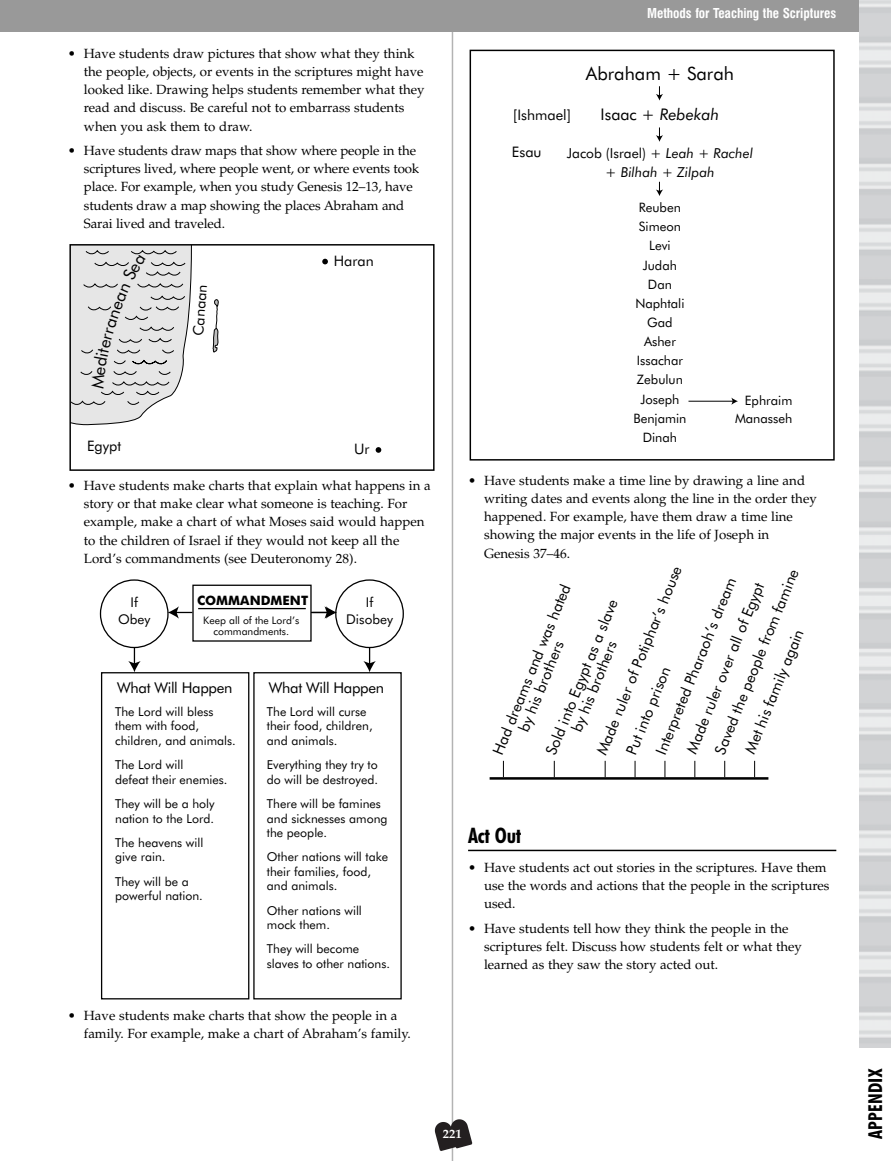
<style>
.page{position:relative;width:891px;height:1161px;background:#fff}
.page>*{position:absolute;margin:0;border:0;box-sizing:border-box;transform-origin:0 0}
.t1{font:700 condensed 21.45px "Futura BT";letter-spacing:-.01em;color:#000}
.t2{font:700 condensed 19.2px "Futura BT";letter-spacing:.01em;color:#000}
.t3{font:18.3px "Futura BT";color:#000}
.t4{font:italic 16.05px "Futura BT";color:#000}
.t5{font:15px/15px "Futura BT";color:#000}
.t6{font:14.85px "Futura BT";letter-spacing:-.02em;color:#000}
.t7{font:14.55px "Futura BT";color:#000}
.t8{font:14.4px "Futura BT";color:#000}
.t9{font:italic 13.8px/18.3px "Futura BT";color:#000;text-align:center}
.t10{font:13.5px/16.6px "Futura BT";color:#000;text-align:center}
.t11{font:13.35px/18.1px "Palatino";color:#000}
.t12{font:700 condensed 13.35px "Swiss 721 BT";letter-spacing:-.005em;color:#fff}
.t13{font:13.05px/19.2px "Futura BT";color:#000;text-align:center}
.t14{font:700 12.9px "Futura BT";color:#000}
.t15{font:700 12.6px "Palatino";color:#fff}
.t16{font:12.3px/14.2px "Futura BT";color:#000}
.t17{font:10.35px/10.9px "Futura BT";color:#000;text-align:center}
.s1{font-style:normal}
</style>
<div class="page">
<hr style="left:452px;top:12px;width:1px;height:1149px;background:#b3b3b3">
<hr style="left:468px;top:850px;width:368px;height:1px;background:#000">
<hr style="left:490px;top:777px;width:278px;height:3px;background:#000">
<svg style="left:503px;top:761px;width:1px;height:16px"></svg>
<svg style="left:554px;top:761px;width:1px;height:16px"></svg>
<svg style="left:605px;top:761px;width:1px;height:16px"></svg>
<svg style="left:635px;top:761px;width:1px;height:16px"></svg>
<svg style="left:665px;top:761px;width:1px;height:16px"></svg>
<svg style="left:695px;top:761px;width:1px;height:16px"></svg>
<svg style="left:724px;top:761px;width:1px;height:16px"></svg>
<svg style="left:754px;top:761px;width:1px;height:16px"></svg>
<svg style="left:656px;top:86px;width:7px;height:15px"></svg>
<svg style="left:656px;top:127px;width:7px;height:15px"></svg>
<svg style="left:656px;top:182px;width:7px;height:14px"></svg>
<hr style="left:689px;top:401px;width:44px;height:1px;background:#000">
<svg style="left:731px;top:398px;width:7px;height:7px"></svg>
<div style="left:470px;top:50px;width:365px;height:411px;border:1px solid #000"></div>
<div style="left:100px;top:579px;width:69px;height:69px;border:1px solid #000;border-radius:50%"></div>
<div style="left:335px;top:579px;width:69px;height:69px;border:1px solid #000;border-radius:50%"></div>
<svg style="left:168px;top:584px;width:169px;height:58px"></svg>
<svg style="left:128px;top:648px;width:13px;height:24px"></svg>
<svg style="left:363px;top:648px;width:13px;height:24px"></svg>
<div style="left:101px;top:672px;width:148px;height:327px;background:#fff;border:1px solid #000"></div>
<div style="left:253px;top:672px;width:149px;height:327px;background:#fff;border:1px solid #000"></div>
<hr style="left:198px;top:608px;width:108px;height:1px;background:#000">
<svg style="left:322px;top:259px;width:6px;height:5px"></svg>
<svg style="left:376px;top:447px;width:5px;height:6px"></svg>
<svg style="left:212px;top:299px;width:7px;height:53px"></svg>
<div style="left:69px;top:244px;width:366px;height:227px;border:1px solid #000"></div>
<div style="left:0;top:0;width:891px;height:32px;background:#999"></div>
<svg style="left:435px;top:1119px;width:37px;height:32px"></svg>
<img style="left:859px;top:0;width:32px;height:1048px">
<svg style="left:71px;top:246px;width:121px;height:180px;background:#dcdcdc"></svg>
<p class="t11" style="left:84px;top:46px;width:342px;text-indent:-16px">• Have students draw pictures that show what they think the people, objects, or events in the scriptures might have looked like. Drawing helps students remember what they read and discuss. Be careful not to embarrass students when you ask them to draw.</p>
<p class="t11" style="left:84px;top:143px;width:337px;text-indent:-16px">• Have students draw maps that show where people in the scriptures lived, where people went, or where events took place. For example, when you study Genesis 12–13, have students draw a map showing the places Abraham and Sarai lived and traveled.</p>
<p class="t8" style="left:87px;top:440px;width:36px">Egypt</p>
<p class="t8" style="left:192px;top:335px;width:53px;rotate:-86deg">Canaan</p>
<p class="t8" style="left:334px;top:254px;width:41px">Haran</p>
<p class="t8" style="left:354px;top:443px;width:17px">Ur</p>
<p class="t11" style="left:84px;top:478px;width:348px;text-indent:-16px">• Have students make charts that explain what happens in a story or that make clear what someone is teaching. For example, make a chart of what Moses said would happen to the children of Israel if they would not keep all the Lord’s commandments (see Deuteronomy 28).</p>
<p class="t14" style="left:197px;top:595px;width:113px">COMMANDMENT</p>
<p class="t17" style="left:203px;top:616px;width:98px">Keep all of the Lord’s commandments.</p>
<p class="t10" style="left:118px;top:596px;width:34px">If<br>Obey</p>
<p class="t10" style="left:346px;top:596px;width:48px">If<br>Disobey</p>
<p class="t6" style="left:117px;top:681px;width:117px">What Will Happen</p>
<p class="t16" style="left:115px;top:706px;width:122px">The Lord will bless them with food, children, and animals.</p>
<p class="t16" style="left:115px;top:759px;width:114px">The Lord will<br>defeat their enemies.</p>
<p class="t16" style="left:115px;top:798px;width:101px">They will be a holy nation to the Lord.</p>
<p class="t16" style="left:115px;top:837px;width:90px">The heavens will give rain.</p>
<p class="t16" style="left:115px;top:876px;width:89px">They will be a powerful nation.</p>
<p class="t6" style="left:269px;top:681px;width:117px">What Will Happen</p>
<p class="t16" style="left:267px;top:706px;width:107px">The Lord will curse their food, children, and animals.</p>
<p class="t16" style="left:267px;top:759px;width:113px">Everything they try to do will be destroyed.</p>
<p class="t16" style="left:267px;top:798px;width:122px">There will be famines and sicknesses among the people.</p>
<p class="t16" style="left:267px;top:851px;width:123px">Other nations will take their families, food, and animals.</p>
<p class="t16" style="left:267px;top:905px;width:97px">Other nations will mock them.</p>
<p class="t16" style="left:267px;top:943px;width:125px">They will become slaves to other nations.</p>
<p class="t11" style="left:84px;top:1008px;width:328px;text-indent:-16px">• Have students make charts that show the people in a family. For example, make a chart of Abraham’s family.</p>
<p class="t12" style="left:647px;top:8px;width:191px">Methods for Teaching the Scriptures</p>
<h3 class="t3" style="left:586px;top:65px;width:150px">Abraham + Sarah</h3>
<p class="t7" style="left:513px;top:108px;width:59px">[Ishmael]</p>
<p class="t4" style="left:601px;top:107px;width:120px"><span class="s1">Isaac +</span> Rebekah</p>
<p class="t7" style="left:512px;top:146px;width:31px">Esau</p>
<p class="t9" style="left:567px;top:145px;width:188px"><span class="s1">Jacob (Israel) +</span> Leah <span class="s1">+</span> Rachel <span class="s1">+</span> Bilhah <span class="s1">+</span> Zilpah</p>
<p class="t13" style="left:635px;top:200px;width:51px">Reuben<br>Simeon<br>Levi<br>Judah<br>Dan<br>Naphtali<br>Gad<br>Asher<br>Issachar<br>Zebulun<br>Joseph</p>
<p class="t13" style="left:745px;top:392px;width:49px">Ephraim</p>
<p class="t13" style="left:633px;top:411px;width:55px">Benjamin</p>
<p class="t13" style="left:735px;top:411px;width:59px">Manasseh</p>
<p class="t13" style="left:643px;top:430px;width:36px">Dinah</p>
<p class="t11" style="left:484px;top:473px;width:334px;text-indent:-16px">• Have students make a time line by drawing a line and writing dates and events along the line in the order they happened. For example, have them draw a time line showing the major events in the life of Joseph in Genesis 37–46.</p>
<p class="t5" style="left:594px;top:739px;width:193px;line-height:27.3px;text-indent:-12px;rotate:-68deg">Made ruler of Potiphar’s house<br>Put into prison</p>
<p class="t5" style="left:714px;top:752px;width:200px;rotate:-68deg">Saved the people from famine</p>
<p class="t5" style="left:655px;top:752px;width:191px;rotate:-68deg">Interpreted Pharaoh’s dream</p>
<p class="t5" style="left:686px;top:751px;width:184px;rotate:-68deg">Made ruler over all of Egypt</p>
<p class="t5" style="left:504px;top:723px;width:153px;text-indent:-31px;rotate:-68deg">Had dreams and was hated by his brothers</p>
<p class="t5" style="left:545px;top:752px;width:169px;text-align:center;rotate:-68deg">Sold into Egypt as a slave by his brothers</p>
<p class="t5" style="left:744px;top:751px;width:135px;rotate:-68deg">Met his family again</p>
<h1 class="t1" style="left:468px;top:826px;width:55px">Act Out</h1>
<p class="t11" style="left:484px;top:860px;width:347px;text-indent:-16px">• Have students act out stories in the scriptures. Have them use the words and actions that the people in the scriptures used.</p>
<p class="t11" style="left:484px;top:921px;width:319px;text-indent:-16px">• Have students tell how they think the people in the scriptures felt. Discuss how students felt or what they learned as they saw the story acted out.</p>
<p class="t15" style="left:443px;top:1129px;width:20px">221</p>
<h2 class="t2" style="left:867px;top:1139px;width:72px;rotate:-90deg">APPENDIX</h2>
</div>
